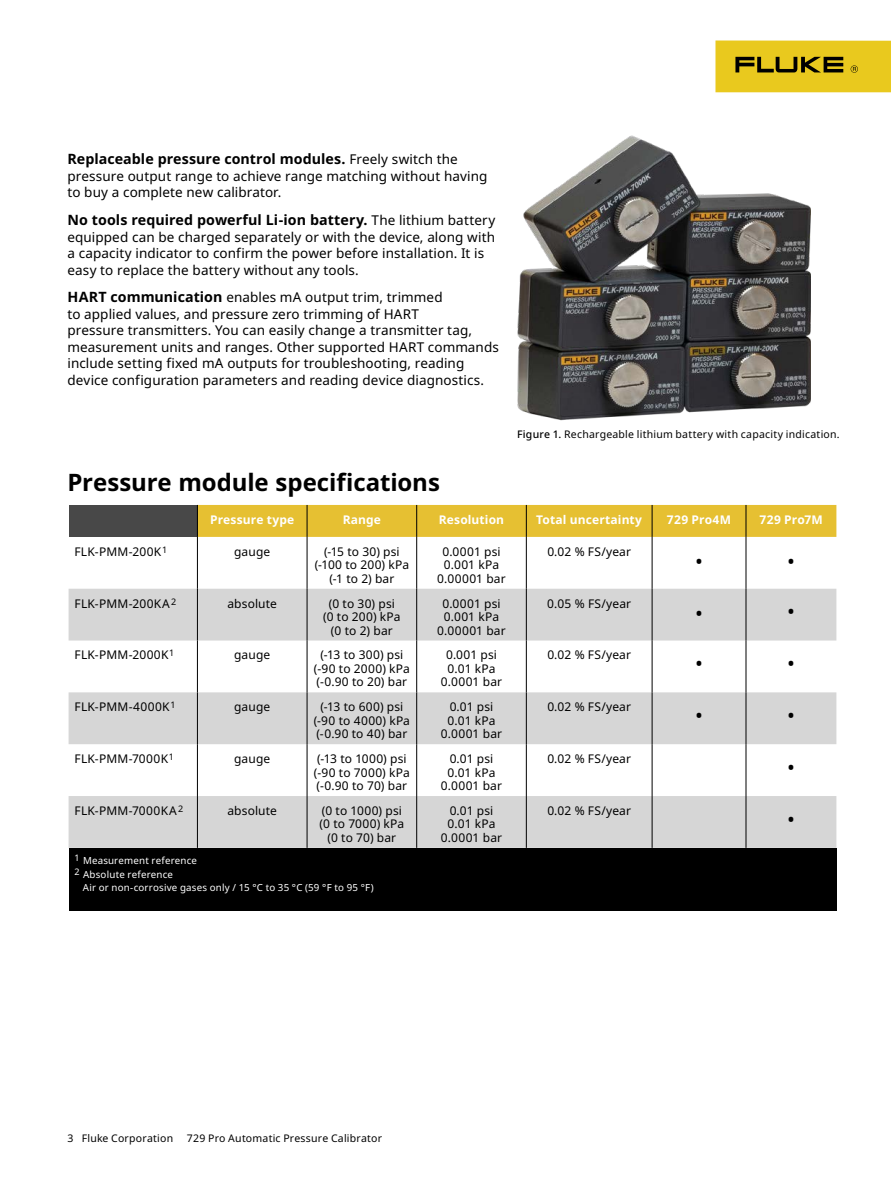
<style>
.page{position:relative;width:891px;height:1188px;background:#fff}
.page>*{position:absolute;margin:0;border:0;box-sizing:border-box;transform-origin:0 0}
.t1{font:700 24px "Noto Sans";letter-spacing:-.005em;color:#000}
.t2{font:21px "Noto Sans";color:#000}
.t3{font:700 14.25px "Noto Sans";letter-spacing:.005em;color:#000}
.t4{font:13.5px/16.5px "Noto Sans";letter-spacing:.005em;color:#000}
.t5{font:12px/13.5px "Noto Sans";letter-spacing:.01em;color:#000;text-align:center}
.t6{font:700 12px "Noto Sans";letter-spacing:.01em;color:#fff}
.t7{font:700 12px "Noto Sans";letter-spacing:.03em;color:#fff}
.t8{font:10.5px "Noto Sans";letter-spacing:.02em;color:#000}
.t9{font:9.75px/13.5px "Noto Sans";letter-spacing:.02em;color:#fff}
.s1{font-weight:400;font-size:13.5px}
.s2{font-weight:700;font-size:14.25px}
.s3{font-weight:500}
</style>
<div class="page">
<div style="left:716px;top:40px;width:175px;height:52px;background:#e9c91e"></div>
<svg style="left:735px;top:57px;width:108px;height:15px"></svg>
<svg style="left:851px;top:65px;width:7px;height:8px"></svg>
<div style="left:69px;top:505px;width:128px;height:32px;background:#484848"></div>
<div style="left:198px;top:505px;width:638px;height:32px;background:#e6c032"></div>
<svg style="left:69px;top:589px;width:767px;height:259px;fill:#d6d6d6"></svg>
<div style="left:69px;top:848px;width:767px;height:63px;background:#000"></div>
<hr style="left:197px;top:505px;width:1px;height:32px;background:#000">
<hr style="left:307px;top:505px;width:1px;height:32px;background:#000">
<hr style="left:416px;top:505px;width:1px;height:32px;background:#000">
<hr style="left:526px;top:505px;width:1px;height:32px;background:#000">
<hr style="left:652px;top:505px;width:1px;height:32px;background:#000">
<hr style="left:746px;top:505px;width:1px;height:32px;background:#000">
<hr style="left:197px;top:537px;width:1px;height:52px;background:#000">
<hr style="left:307px;top:537px;width:1px;height:52px;background:#000">
<hr style="left:416px;top:537px;width:1px;height:52px;background:#000">
<hr style="left:526px;top:537px;width:1px;height:52px;background:#000">
<hr style="left:652px;top:537px;width:1px;height:52px;background:#000">
<hr style="left:746px;top:537px;width:1px;height:52px;background:#000">
<hr style="left:197px;top:589px;width:1px;height:52px;background:#000">
<hr style="left:307px;top:589px;width:1px;height:52px;background:#000">
<hr style="left:416px;top:589px;width:1px;height:52px;background:#000">
<hr style="left:526px;top:589px;width:1px;height:52px;background:#000">
<hr style="left:652px;top:589px;width:1px;height:52px;background:#000">
<hr style="left:746px;top:589px;width:1px;height:52px;background:#000">
<hr style="left:197px;top:641px;width:1px;height:51px;background:#000">
<hr style="left:307px;top:641px;width:1px;height:51px;background:#000">
<hr style="left:416px;top:641px;width:1px;height:51px;background:#000">
<hr style="left:526px;top:641px;width:1px;height:51px;background:#000">
<hr style="left:652px;top:641px;width:1px;height:51px;background:#000">
<hr style="left:746px;top:641px;width:1px;height:51px;background:#000">
<hr style="left:197px;top:692px;width:1px;height:52px;background:#000">
<hr style="left:307px;top:692px;width:1px;height:52px;background:#000">
<hr style="left:416px;top:692px;width:1px;height:52px;background:#000">
<hr style="left:526px;top:692px;width:1px;height:52px;background:#000">
<hr style="left:652px;top:692px;width:1px;height:52px;background:#000">
<hr style="left:746px;top:692px;width:1px;height:52px;background:#000">
<hr style="left:197px;top:744px;width:1px;height:52px;background:#000">
<hr style="left:307px;top:744px;width:1px;height:52px;background:#000">
<hr style="left:416px;top:744px;width:1px;height:52px;background:#000">
<hr style="left:526px;top:744px;width:1px;height:52px;background:#000">
<hr style="left:652px;top:744px;width:1px;height:52px;background:#000">
<hr style="left:746px;top:744px;width:1px;height:52px;background:#000">
<hr style="left:197px;top:796px;width:1px;height:52px;background:#000">
<hr style="left:307px;top:796px;width:1px;height:52px;background:#000">
<hr style="left:416px;top:796px;width:1px;height:52px;background:#000">
<hr style="left:526px;top:796px;width:1px;height:52px;background:#000">
<hr style="left:652px;top:796px;width:1px;height:52px;background:#000">
<hr style="left:746px;top:796px;width:1px;height:52px;background:#000">
<img style="left:506px;top:135px;width:305px;height:381px">
<p class="t3" style="left:68px;top:149px;width:392px">Replaceable pressure control modules. <span class="s1">Freely switch the</span></p>
<p class="t4" style="left:67px;top:168px;width:421px">pressure output range to achieve range matching without having to buy a complete new calibrator.</p>
<p class="t3" style="left:68px;top:210px;width:429px">No tools required powerful Li-ion battery. <span class="s1">The lithium battery</span></p>
<p class="t4" style="left:67px;top:229px;width:429px">equipped can be charged separately or with the device, along with a capacity indicator to confirm the power before installation. It is easy to replace the battery without any tools.</p>
<p class="t4" style="left:68px;top:290px;width:433px"><span class="s2">HART communication</span> enables mA output trim, trimmed<br>to applied values, and pressure zero trimming of HART<br>pressure transmitters. You can easily change a transmitter tag, measurement units and ranges. Other supported HART commands include setting fixed mA outputs for troubleshooting, reading device configuration parameters and reading device diagnostics.</p>
<p class="t8" style="left:517px;top:427px;width:324px"><span class="s3">Figure 1.</span> Rechargeable lithium battery with capacity indication.</p>
<h1 class="t1" style="left:68px;top:465px;width:374px">Pressure module specifications</h1>
<p class="t6" style="left:210px;top:511px;width:86px">Pressure type</p>
<p class="t6" style="left:343px;top:511px;width:40px">Range</p>
<p class="t6" style="left:439px;top:511px;width:67px">Resolution</p>
<p class="t6" style="left:536px;top:511px;width:107px">Total uncertainty</p>
<p class="t7" style="left:667px;top:511px;width:66px">729 Pro4M</p>
<p class="t6" style="left:760px;top:511px;width:65px">729 Pro7M</p>
<p class="t5" style="left:75px;top:545px;width:94px">FLK-PMM-200K<sup>1</sup></p>
<p class="t5" style="left:234px;top:545px;width:38px">gauge</p>
<p class="t5" style="left:315px;top:545px;width:96px">(-15 to 30) psi (-100 to 200) kPa (-1 to 2) bar</p>
<p class="t5" style="left:437px;top:545px;width:70px">0.0001 psi<br>0.001 kPa<br>0.00001 bar</p>
<p class="t5" style="left:547px;top:545px;width:85px">0.02 % FS/year</p>
<h2 class="t2" style="left:695px;top:547px;width:9px">•</h2>
<h2 class="t2" style="left:787px;top:547px;width:9px">•</h2>
<p class="t5" style="left:75px;top:597px;width:103px">FLK-PMM-200KA<sup>2</sup></p>
<p class="t5" style="left:227px;top:597px;width:51px">absolute</p>
<p class="t5" style="left:323px;top:597px;width:79px">(0 to 30) psi (0 to 200) kPa (0 to 2) bar</p>
<p class="t5" style="left:437px;top:597px;width:70px">0.0001 psi<br>0.001 kPa<br>0.00001 bar</p>
<p class="t5" style="left:547px;top:597px;width:85px">0.05 % FS/year</p>
<p class="t5" style="left:75px;top:649px;width:101px">FLK-PMM-2000K<sup>1</sup></p>
<p class="t5" style="left:234px;top:649px;width:38px">gauge</p>
<p class="t5" style="left:314px;top:649px;width:97px">(-13 to 300) psi (-90 to 2000) kPa (-0.90 to 20) bar</p>
<p class="t5" style="left:441px;top:649px;width:63px">0.001 psi<br>0.01 kPa<br>0.0001 bar</p>
<p class="t5" style="left:547px;top:649px;width:85px">0.02 % FS/year</p>
<p class="t5" style="left:75px;top:700px;width:103px">FLK-PMM-4000K<sup>1</sup></p>
<p class="t5" style="left:234px;top:700px;width:38px">gauge</p>
<p class="t5" style="left:314px;top:700px;width:98px">(-13 to 600) psi (-90 to 4000) kPa (-0.90 to 40) bar</p>
<p class="t5" style="left:441px;top:700px;width:63px">0.01 psi<br>0.01 kPa<br>0.0001 bar</p>
<p class="t5" style="left:547px;top:700px;width:85px">0.02 % FS/year</p>
<p class="t5" style="left:75px;top:752px;width:101px">FLK-PMM-7000K<sup>1</sup></p>
<p class="t5" style="left:234px;top:752px;width:38px">gauge</p>
<p class="t5" style="left:314px;top:752px;width:97px;text-align:left">(-13 to 1000) psi (-90 to 7000) kPa (-0.90 to 70) bar</p>
<p class="t5" style="left:441px;top:752px;width:63px">0.01 psi<br>0.01 kPa<br>0.0001 bar</p>
<p class="t5" style="left:547px;top:752px;width:85px">0.02 % FS/year</p>
<p class="t5" style="left:75px;top:804px;width:110px">FLK-PMM-7000KA<sup>2</sup></p>
<p class="t5" style="left:227px;top:804px;width:51px">absolute</p>
<p class="t5" style="left:320px;top:804px;width:86px">(0 to 1000) psi (0 to 7000) kPa (0 to 70) bar</p>
<p class="t5" style="left:441px;top:804px;width:63px">0.01 psi<br>0.01 kPa<br>0.0001 bar</p>
<p class="t5" style="left:547px;top:804px;width:85px">0.02 % FS/year</p>
<p class="t9" style="left:75px;top:854px;width:124px"><sup>1</sup> Measurement reference<br><sup>2</sup> Absolute reference</p>
<p class="t9" style="left:83px;top:881px;width:292px">Air or non-corrosive gases only / 15 °C to 35 °C (59 °F to 95 °F)</p>
<h2 class="t2" style="left:695px;top:599px;width:9px">•</h2>
<h2 class="t2" style="left:787px;top:597px;width:9px">•</h2>
<h2 class="t2" style="left:695px;top:649px;width:9px">•</h2>
<h2 class="t2" style="left:787px;top:649px;width:9px">•</h2>
<h2 class="t2" style="left:695px;top:701px;width:9px">•</h2>
<h2 class="t2" style="left:787px;top:701px;width:9px">•</h2>
<h2 class="t2" style="left:787px;top:753px;width:9px">•</h2>
<h2 class="t2" style="left:787px;top:804px;width:9px">•</h2>
<p class="t8" style="left:68px;top:1131px;width:107px">3 Fluke Corporation</p>
<p class="t8" style="left:187px;top:1131px;width:197px">729 Pro Automatic Pressure Calibrator</p>
</div>
